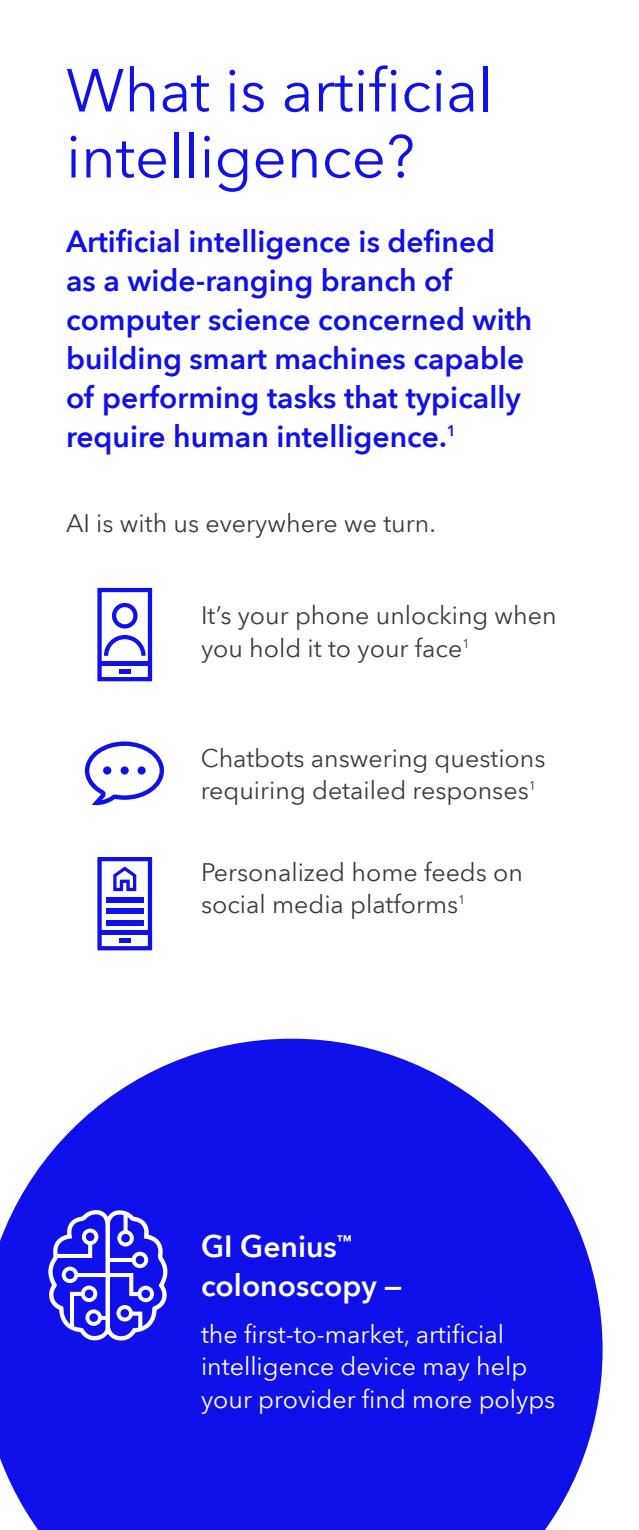
<style>
.page{position:relative;width:639px;height:1530px;background:#fff}
.page>*{position:absolute;margin:0;border:0;box-sizing:border-box;transform-origin:0 0}
.t1{font:60px/66px "Avenir Next World";color:#1010eb}
.t2{font:600 30px/39px "Avenir Next World";color:#1010eb}
.t3{font:600 30px/39px "Avenir Next World";color:#fff}
.t4{font:25px/32.5px "Avenir Next World";color:#3c3c3c}
.t5{font:25px/32.5px "Avenir Next World";color:#fff}
</style>
<div class="page">
<svg style="left:0;top:1039px;width:602px;height:491px;fill:#1010eb"></svg>
<svg style="left:47px;top:1210px;width:121px;height:132px"></svg>
<svg style="left:97px;top:588px;width:55px;height:93px"></svg>
<svg style="left:97px;top:857px;width:55px;height:93px"></svg>
<div style="left:106px;top:908px;width:38px;height:6px;background:#1010eb"></div>
<div style="left:106px;top:897px;width:38px;height:5px;background:#1010eb"></div>
<div style="left:106px;top:920px;width:38px;height:6px;background:#1010eb"></div>
<svg style="left:85px;top:741px;width:79px;height:64px"></svg>
<div style="left:103px;top:766px;width:8px;height:9px;background:#1010eb;border-radius:50%"></div>
<div style="left:121px;top:766px;width:8px;height:9px;background:#1010eb;border-radius:50%"></div>
<svg style="left:137px;top:766px;width:9px;height:9px"></svg>
<h1 class="t1" style="left:66px;top:58px;width:429px">What is artificial intelligence?</h1>
<p class="t2" style="left:66px;top:222px;width:468px">Artificial intelligence is defined as a wide-ranging branch of computer science concerned with building smart machines capable of performing tasks that typically require human intelligence.<sup>1</sup></p>
<p class="t4" style="left:66px;top:508px;width:371px">AI is with us everywhere we turn.</p>
<p class="t4" style="left:201px;top:600px;width:357px">It’s your phone unlocking when you hold it to your face<sup>1</sup></p>
<p class="t4" style="left:201px;top:742px;width:346px">Chatbots answering questions requiring detailed responses<sup>1</sup></p>
<p class="t4" style="left:201px;top:856px;width:323px">Personalized home feeds on social media platforms<sup>1</sup></p>
<p class="t3" style="left:201px;top:1227px;width:203px">GI Genius<sup>™ </sup>colonoscopy —</p>
<p class="t5" style="left:201px;top:1318px;width:356px">the first-to-market, artificial intelligence device may help your provider find more polyps</p>
</div>
